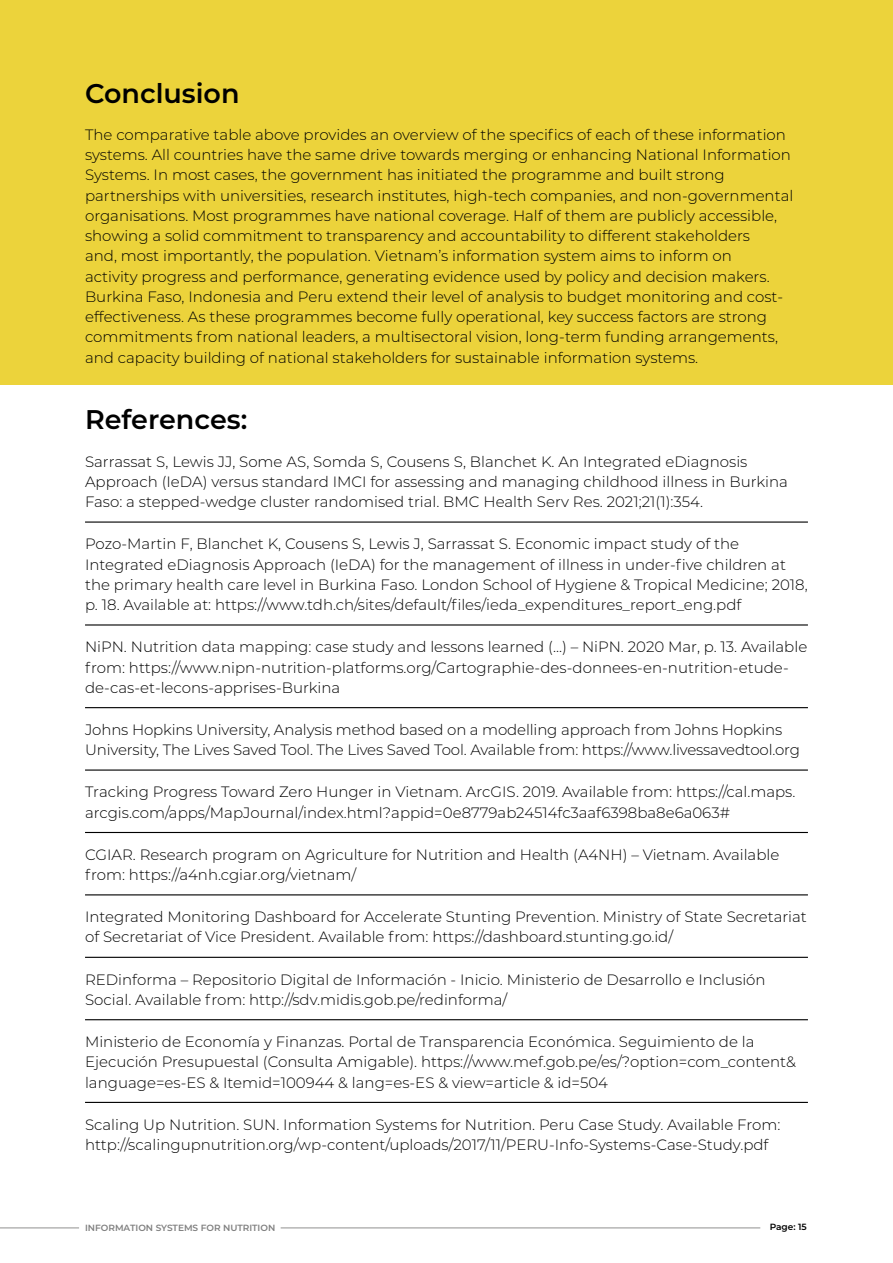
<style>
.page{position:relative;width:893px;height:1263px;background:#fff}
.page>*{position:absolute;margin:0;border:0;box-sizing:border-box;transform-origin:0 0}
.t1{font:600 27px "Montserrat";color:#000}
.t2{font:300 15px/20.2px "Montserrat";color:#000}
.t3{font:600 9px "Montserrat";color:#808080}
.t4{font:600 9px "Montserrat";color:#000}
</style>
<div class="page">
<hr style="left:281px;top:1227px;width:479px;height:1px;background:#9d9d9c">
<hr style="left:0;top:1227px;width:79px;height:1px;background:#9d9d9c">
<div style="left:0;top:0;width:893px;height:385px;background:#ecd33b"></div>
<hr style="left:85px;top:521px;width:723px;height:2px;background:#000">
<hr style="left:85px;top:624px;width:723px;height:1px;background:#000">
<hr style="left:85px;top:707px;width:723px;height:1px;background:#000">
<hr style="left:85px;top:769px;width:723px;height:2px;background:#000">
<hr style="left:85px;top:832px;width:723px;height:1px;background:#000">
<hr style="left:85px;top:894px;width:723px;height:1px;background:#000">
<hr style="left:85px;top:957px;width:723px;height:1px;background:#000">
<hr style="left:85px;top:1019px;width:723px;height:1px;background:#000">
<hr style="left:85px;top:1102px;width:723px;height:1px;background:#000">
<h1 class="t1" style="left:85px;top:74px;width:156px">Conclusion</h1>
<p class="t2" style="left:85px;top:124px;width:710px">The comparative table above provides an overview of the specifics of each of these information systems. All countries have the same drive towards merging or enhancing National Information Systems. In most cases, the government has initiated the programme and built strong partnerships with universities, research institutes, high-tech companies, and non-governmental organisations. Most programmes have national coverage. Half of them are publicly accessible, showing a solid commitment to transparency and accountability to different stakeholders<br>and, most importantly, the population. Vietnam’s information system aims to inform on<br>activity progress and performance, generating evidence used by policy and decision makers.<br>Burkina Faso, Indonesia and Peru extend their level of analysis to budget monitoring and cost&shy;effectiveness. As these programmes become fully operational, key success factors are strong commitments from national leaders, a multisectoral vision, long-term funding arrangements, and capacity building of national stakeholders for sustainable information systems.</p>
<h1 class="t1" style="left:85px;top:400px;width:164px">References:</h1>
<p class="t2" style="left:85px;top:451px;width:704px">Sarrassat S, Lewis JJ, Some AS, Somda S, Cousens S, Blanchet K. An Integrated eDiagnosis<br>Approach (IeDA) versus standard IMCI for assessing and managing childhood illness in Burkina<br>Faso: a stepped-wedge cluster randomised trial. BMC Health Serv Res. 2021;21(1):354.</p>
<p class="t2" style="left:85px;top:533px;width:724px">Pozo-Martin F, Blanchet K, Cousens S, Lewis J, Sarrassat S. Economic impact study of the Integrated eDiagnosis Approach (IeDA) for the management of illness in under-five children at the primary health care level in Burkina Faso. London School of Hygiene &amp; Tropical Medicine; 2018, p. 18. Available at: https://www.tdh.ch/sites/default/files/ieda_expenditures_report_eng.pdf</p>
<p class="t2" style="left:85px;top:636px;width:724px">NiPN. Nutrition data mapping: case study and lessons learned (...) – NiPN. 2020 Mar, p. 13. Available from: https://www.nipn-nutrition-platforms.org/Cartographie-des-donnees-en-nutrition-etude&shy;de-cas-et-lecons-apprises-Burkina</p>
<p class="t2" style="left:85px;top:719px;width:716px">Johns Hopkins University, Analysis method based on a modelling approach from Johns Hopkins<br>University, The Lives Saved Tool. The Lives Saved Tool. Available from: https://www.livessavedtool.org</p>
<p class="t2" style="left:85px;top:781px;width:712px">Tracking Progress Toward Zero Hunger in Vietnam. ArcGIS. 2019. Available from: https://cal.maps. arcgis.com/apps/MapJournal/index.html?appid=0e8779ab24514fc3aaf6398ba8e6a063#</p>
<p class="t2" style="left:85px;top:844px;width:696px">CGIAR. Research program on Agriculture for Nutrition and Health (A4NH) – Vietnam. Available from: https://a4nh.cgiar.org/vietnam/</p>
<p class="t2" style="left:85px;top:906px;width:723px">Integrated Monitoring Dashboard for Accelerate Stunting Prevention. Ministry of State Secretariat of Secretariat of Vice President. Available from: https://dashboard.stunting.go.id/</p>
<p class="t2" style="left:85px;top:969px;width:682px">REDinforma – Repositorio Digital de Información - Inicio. Ministerio de Desarrollo e Inclusión<br>Social. Available from: http://sdv.midis.gob.pe/redinforma/</p>
<p class="t2" style="left:85px;top:1031px;width:712px">Ministerio de Economía y Finanzas. Portal de Transparencia Económica. Seguimiento de la<br>Ejecución Presupuestal (Consulta Amigable). https://www.mef.gob.pe/es/?option=com_content&amp; language=es-ES &amp; Itemid=100944 &amp; lang=es-ES &amp; view=article &amp; id=504</p>
<p class="t2" style="left:85px;top:1114px;width:697px">Scaling Up Nutrition. SUN. Information Systems for Nutrition. Peru Case Study. Available From: http://scalingupnutrition.org/wp-content/uploads/2017/11/PERU-Info-Systems-Case-Study.pdf</p>
<p class="t3" style="left:85px;top:1221px;width:192px">INFORMATION SYSTEMS FOR NUTRITION</p>
<p class="t4" style="left:770px;top:1220px;width:39px">Page: 15</p>
</div>
